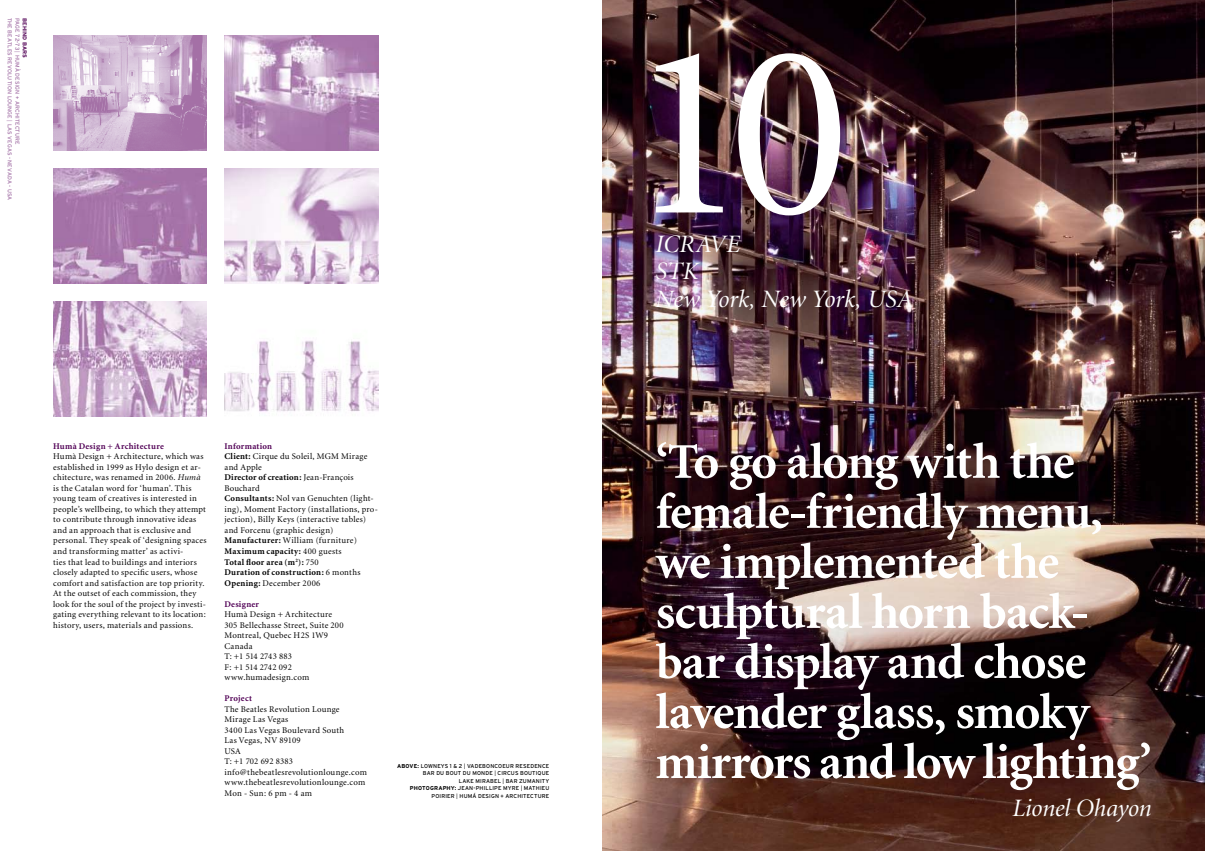
<style>
.page{position:relative;width:1205px;height:851px;background:#fff}
.page>*{position:absolute;margin:0;border:0;box-sizing:border-box;transform-origin:0 0}
.t1{font:250px "Minion";color:#fff}
.t2{font:700 50px/50px "Minion";letter-spacing:-.02em;color:#fff}
.t3{font:italic 25px/27.5px "Minion Display";letter-spacing:-.005em;color:#fff}
.t4{font:8.75px/10.5px "Minion";letter-spacing:.03em;color:#000}
.t5{font:700 8.75px "Minion";letter-spacing:.03em;color:#510055}
.t6{font:5.62px/7.5px "Interstate";letter-spacing:.025em;color:#000;text-align:right}
.t7{font:5.62px/7.5px "Interstate";letter-spacing:.025em;color:#a26fa5}
.t8{font:700 5.62px "Interstate";color:#000}
.s1{font-weight:700;color:#510055}
.s2{font-weight:300}
.s3{font-style:italic}
.s4{font-weight:700}
</style>
<div class="page">
<img style="left:53px;top:301px;width:154px;height:115px">
<img style="left:53px;top:168px;width:154px;height:115px">
<img style="left:53px;top:35px;width:154px;height:116px">
<img style="left:224px;top:35px;width:154px;height:116px">
<img style="left:224px;top:168px;width:154px;height:115px">
<img style="left:224px;top:340px;width:154px;height:72px">
<img style="left:602px;top:0;width:603px;height:850px">
<p class="t7" style="left:29px;top:18px;width:183px;rotate:90deg"><span class="s1">BEHIND BARS<br></span>PAGE 72-73 <span class="s2">|</span> H UMÀ DESIGN + ARCHITECTURE<br>THE BEATLES REVOLUTION LOUNGE <span class="s2">|</span> LAS VEGAS - N EVADA - USA</p>
<h1 class="t1" style="left:627px;top:9px;width:223px">10</h1>
<h3 class="t3" style="left:656px;top:231px;width:259px">ICRAVE<br>STK<br>New York, New York, USA</h3>
<p class="t5" style="left:53px;top:441px;width:112px">Humà Design + Architecture</p>
<p class="t4" style="left:53px;top:451px;width:155px">Humà Design + Architecture, which was established in 1999 as Hylo design et ar&shy;chitecture, was renamed in 2006. <span class="s3">Humà </span>is the Catalan word for ‘human’. This young team of creatives is interested in people’s wellbeing, to which they attempt to contribute through innovative ideas and an approach that is exclusive and personal. They speak of ‘designing spaces and transforming matter’ as activi-<br>ties that lead to buildings and interiors closely adapted to specific users, whose comfort and satisfaction are top priority.<br>At the outset of each commission, they look for the soul of the project by investi&shy;gating everything relevant to its location: history, users, materials and passions.</p>
<h2 class="t2" style="left:656px;top:438px;width:498px">‘To go along with the female-friendly menu, we implemented the sculptural horn back&shy;bar display and chose lavender glass, smoky mirrors and low lighting’</h2>
<h3 class="t3" style="left:1012px;top:794px;width:141px">Lionel Ohayon</h3>
<p class="t4" style="left:224px;top:441px;width:155px"><span class="s1">Information<br></span><span class="s4">Client:</span> Cirque du Soleil, MGM Mirage and Apple<br><span class="s4">Director of creation:</span> Jean-François<br>Bouchard<br><span class="s4">Consultants:</span> Nol van Genuchten (light&shy;ing), Moment Factory (installations, pro&shy;jection), Billy Keys (interactive tables) and Forcenu (graphic design)<br><span class="s4">Manufacturer:</span> William (furniture)<br><span class="s4">Maximum capacity:</span> 400 guests<br><span class="s4">Total floor area (m</span><sup>2</sup><span class="s4">):</span> 750<br><span class="s4">Duration of construction:</span> 6 months<br><span class="s4">Opening:</span> December 2006</p>
<p class="t5" style="left:224px;top:599px;width:36px">Designer</p>
<p class="t4" style="left:224px;top:609px;width:121px">Humà Design + Architecture<br>305 Bellechasse Street, Suite 200<br>Montreal, Quebec H2S 1W9<br>Canada<br>T: +1 514 2743 883<br>F: +1 514 2742 092 www.humadesign.com</p>
<p class="t5" style="left:224px;top:693px;width:29px">Project</p>
<p class="t4" style="left:224px;top:703px;width:144px">The Beatles Revolution Lounge<br>Mirage Las Vegas<br>3400 Las Vegas Boulevard South<br>Las Vegas, NV 89109<br>USA<br>T: +1 702 692 8383 info@thebeatlesrevolutionlounge.com www.thebeatlesrevolutionlounge.com<br>Mon - Sun: 6 pm - 4 am</p>
<p class="t8" style="left:397px;top:762px;width:5px">ABOVE</p>
<p class="t6" style="left:418px;top:761px;width:133px"><span class="s4">:</span> LOWNEYS 1 &amp; 2 <span class="s2">|</span> VADEBONCOEUR RESEDENCE</p>
<p class="t6" style="left:423px;top:769px;width:128px">BAR DU BOUT DU MONDE <span class="s2">|</span> CIRCUS BOUTIQUE</p>
<p class="t6" style="left:459px;top:776px;width:92px">LAKE M IRABEL <span class="s2">|</span> BAR ZUMANITY</p>
<p class="t8" style="left:410px;top:785px;width:14px">PHOTOGRA</p>
<p class="t6" style="left:432px;top:784px;width:119px"><span class="s4">PHY:</span> JEAN-PHILLIPE MYRE <span class="s2">|</span> MATHIEU<br>POIRIER <span class="s2">|</span> H UMÁ DESIGN + ARCHITECTURE</p>
</div>
